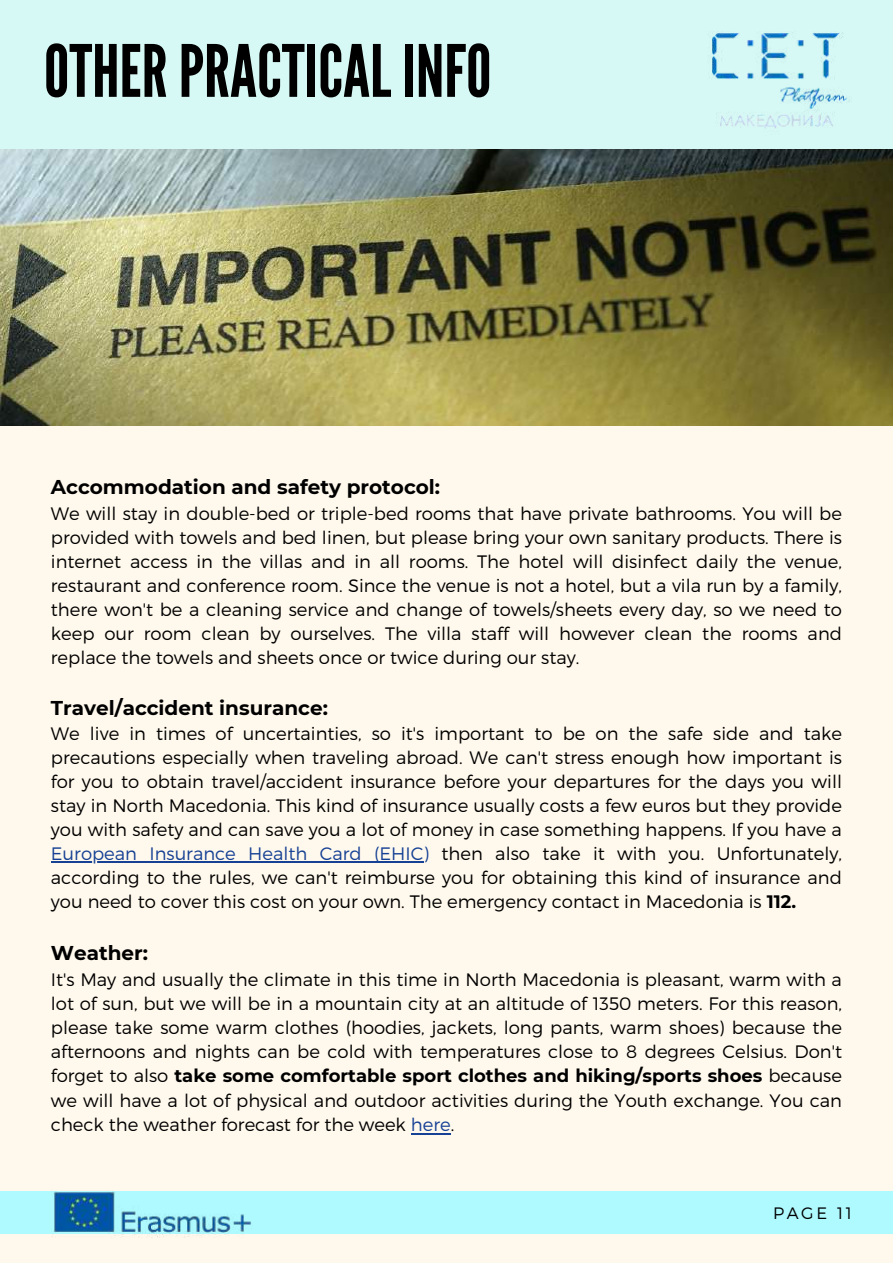
<style>
.page{position:relative;width:893px;height:1263px;background:#fff}
.page>*{position:absolute;margin:0;border:0;box-sizing:border-box;transform-origin:0 0}
.t1{font:72px "League Gothic";color:#000}
.t2{font:700 20px "Montserrat";color:#000}
.t3{font:300 18px/24px "Montserrat";color:#000;text-align:justify}
.t4{font:300 16.6px "Montserrat";letter-spacing:.16em;color:#000}
.s1{color:#164194}
.s2{font-weight:700}
</style>
<div class="page">
<div style="left:0;top:0;width:892px;height:1263px;background:#fff9ed"></div>
<div style="left:0;top:0;width:892px;height:404px;background:#d7f9f5"></div>
<div style="left:0;top:1191px;width:892px;height:42px;background:#affaff"></div>
<img style="left:44px;top:1191px;width:217px;height:47px">
<hr style="left:51px;top:861px;width:372px;height:2px;background:#164194">
<hr style="left:411px;top:1133px;width:39px;height:1px;background:#164194">
<img style="left:700px;top:32px;width:153px;height:118px">
<img style="left:0;top:150px;width:892px;height:276px">
<h1 class="t1" style="left:44px;top:30px;width:449px">OTHERPRACTICAL INFO</h1>
<p class="t2" style="left:51px;top:475px;width:391px">Accommodation and safety protocol:</p>
<p class="t3" style="left:51px;top:500px;width:792px">We will stay in double-bed or triple-bed rooms that have private bathrooms. You will be provided with towels and bed linen, but please bring your own sanitary products. There is internet access in the villas and in all rooms. The hotel will disinfect daily the venue, restaurant and conference room. Since the venue is not a hotel, but a vila run by a family, there won't be a cleaning service and change of towels/sheets every day, so we need to keep our room clean by ourselves. The villa staff will however clean the rooms and replace the towels and sheets once or twice during our stay.</p>
<p class="t2" style="left:51px;top:695px;width:278px">Travel/accident insurance:</p>
<p class="t3" style="left:51px;top:721px;width:792px">We live in times of uncertainties, so it's important to be on the safe side and take precautions especially when traveling abroad. We can't stress enough how important is for you to obtain travel/accident insurance before your departures for the days you will stay in North Macedonia. This kind of insurance usually costs a few euros but they provide you with safety and can save you a lot of money in case something happens. If you have a <span class="s1">European Insurance Health Card (EHIC)</span> then also take it with you. Unfortunately, according to the rules, we can't reimburse you for obtaining this kind of insurance and you need to cover this cost on your own. The emergency contact in Macedonia is <span class="s2">112.</span></p>
<p class="t2" style="left:51px;top:941px;width:99px">Weather:</p>
<p class="t3" style="left:51px;top:966px;width:792px">It's May and usually the climate in this time in North Macedonia is pleasant, warm with a lot of sun, but we will be in a mountain city at an altitude of 1350 meters. For this reason, please take some warm clothes (hoodies, jackets, long pants, warm shoes) because the afternoons and nights can be cold with temperatures close to 8 degrees Celsius. Don't forget to also <span class="s2">take some comfortable sport clothes and hiking/sports shoes</span> because we will have a lot of physical and outdoor activities during the Youth exchange. You can check the weather forecast for the week <span class="s1">here</span>.</p>
<p class="t4" style="left:773px;top:1203px;width:80px">PAGE 11</p>
</div>
